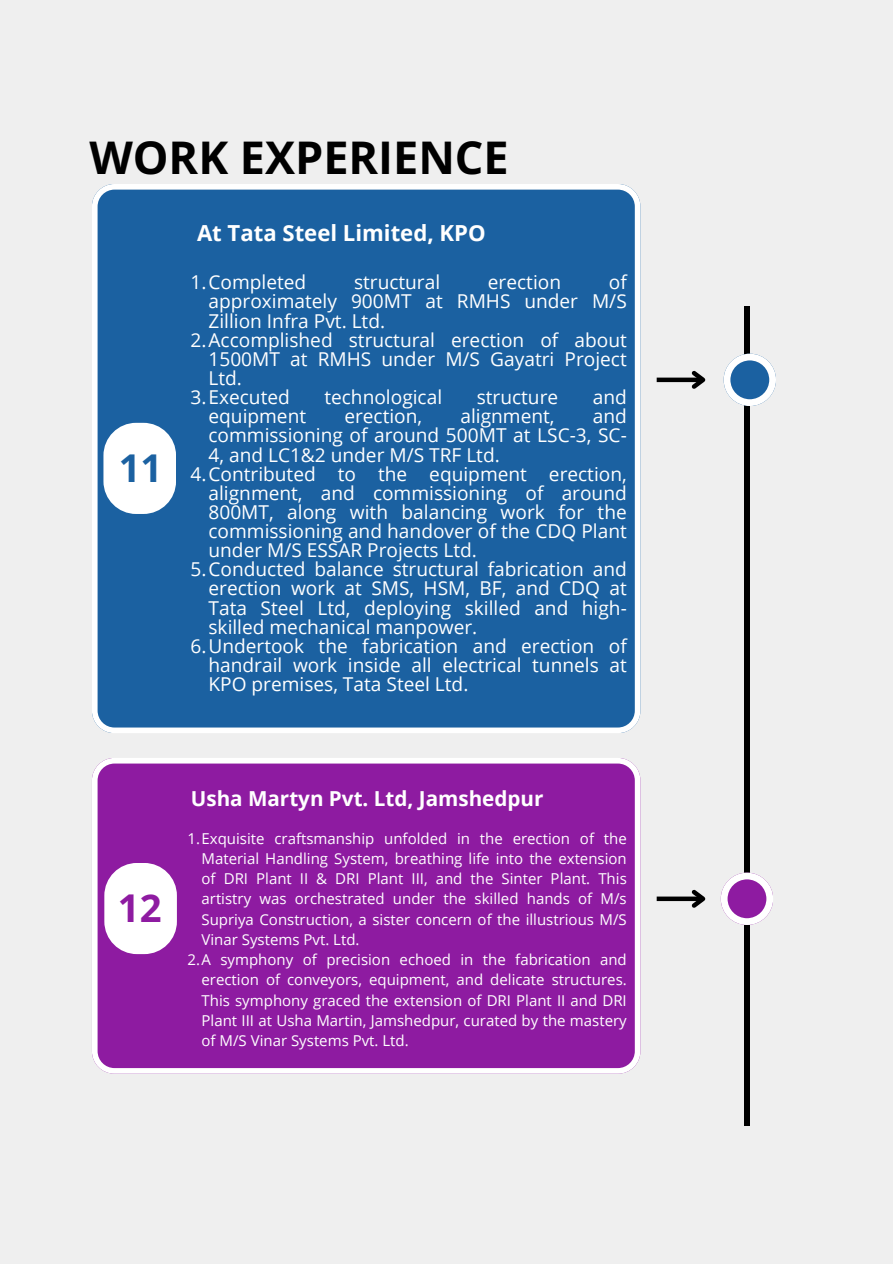
<style>
.page{position:relative;width:893px;height:1264px;background:#fff}
.page>*{position:absolute;margin:0;border:0;box-sizing:border-box;transform-origin:0 0}
.t1{font:700 45px "Open Sans";color:#000}
.t2{font:700 38.25px "Open Sans";color:#1b61a1}
.t3{font:700 38.25px "Open Sans";color:#8e1ba1}
.t4{font:700 22.2px "Open Sans";color:#fff}
.t5{font:700 20.7px "Open Sans";color:#fff}
.t6{font:19.05px "Open Sans";color:#fff}
.t7{font:15px "Open Sans";color:#fff}
</style>
<div class="page">
<div style="left:0;top:0;width:892px;height:1263px;background:#efefef"></div>
<div style="left:92px;top:184px;width:548px;height:549px;background:#1b61a1"></div>
<div style="left:103px;top:423px;width:73px;height:91px;background:#fff;border-radius:33px"></div>
<div style="left:92px;top:758px;width:548px;height:315px;background:#8e1ba1"></div>
<div style="left:104px;top:863px;width:73px;height:91px;background:#fff;border-radius:33px"></div>
<div style="left:744px;top:306px;width:5px;height:819px;background:#000"></div>
<svg style="left:723px;top:353px;width:53px;height:53px"></svg>
<svg style="left:720px;top:872px;width:53px;height:53px"></svg>
<div style="left:656px;top:377px;width:47px;height:5px;background:#000"></div>
<svg style="left:687px;top:370px;width:19px;height:19px"></svg>
<div style="left:656px;top:896px;width:47px;height:5px;background:#000"></div>
<svg style="left:687px;top:889px;width:19px;height:19px"></svg>
<h1 class="t1" style="left:89px;top:126px;width:421px">WORK EXPERIENCE</h1>
<h2 class="t2" style="left:119px;top:441px;width:45px">11</h2>
<p class="t4" style="left:197px;top:218px;width:290px">At Tata Steel Limited, KPO</p>
<p class="t6" style="left:191px;top:269px;width:117px">1.Completed</p>
<p class="t6" style="left:354px;top:269px;width:88px">structural</p>
<p class="t6" style="left:488px;top:269px;width:75px">erection</p>
<p class="t6" style="left:608px;top:269px;width:19px">of</p>
<p class="t6" style="left:208px;top:288px;width:420px">approximately 900MT at RMHS under M/S</p>
<p class="t6" style="left:208px;top:307px;width:178px">Zillion Infra Pvt. Ltd.</p>
<p class="t6" style="left:191px;top:326px;width:437px">2.Accomplished structural erection of about</p>
<p class="t6" style="left:208px;top:345px;width:420px">1500MT at RMHS under M/S Gayatri Project</p>
<p class="t6" style="left:208px;top:364px;width:35px">Ltd.</p>
<p class="t6" style="left:191px;top:384px;width:101px">3.Executed</p>
<p class="t6" style="left:324px;top:384px;width:119px">technological</p>
<p class="t6" style="left:476px;top:384px;width:83px">structure</p>
<p class="t6" style="left:592px;top:384px;width:36px">and</p>
<p class="t6" style="left:208px;top:403px;width:99px">equipment</p>
<p class="t6" style="left:344px;top:403px;width:79px">erection,</p>
<p class="t6" style="left:460px;top:403px;width:96px">alignment,</p>
<p class="t6" style="left:592px;top:403px;width:36px">and</p>
<p class="t6" style="left:208px;top:422px;width:420px">commissioning of around 500MT at LSC-3, SC-</p>
<p class="t6" style="left:208px;top:441px;width:293px">4, and LC1&amp;2 under M/S TRF Ltd.</p>
<p class="t6" style="left:191px;top:460px;width:437px">4.Contributed to the equipment erection,</p>
<p class="t6" style="left:208px;top:479px;width:420px">alignment, and commissioning of around</p>
<p class="t6" style="left:208px;top:498px;width:420px">800MT, along with balancing work for the</p>
<p class="t6" style="left:208px;top:517px;width:420px">commissioning and handover of the CDQ Plant</p>
<p class="t6" style="left:208px;top:537px;width:270px">under M/S ESSAR Projects Ltd.</p>
<p class="t6" style="left:191px;top:556px;width:437px">5.Conducted balance structural fabrication and</p>
<p class="t6" style="left:208px;top:575px;width:420px">erection work at SMS, HSM, BF, and CDQ at</p>
<p class="t6" style="left:208px;top:594px;width:420px">Tata Steel Ltd, deploying skilled and high-</p>
<p class="t6" style="left:208px;top:613px;width:270px">skilled mechanical manpower.</p>
<p class="t6" style="left:191px;top:632px;width:437px">6.Undertook the fabrication and erection of</p>
<p class="t6" style="left:208px;top:651px;width:420px">handrail work inside all electrical tunnels at</p>
<p class="t6" style="left:208px;top:670px;width:261px">KPO premises, Tata Steel Ltd.</p>
<h2 class="t3" style="left:118px;top:881px;width:45px">12</h2>
<p class="t5" style="left:191px;top:783px;width:354px">Usha Martyn Pvt. Ltd, Jamshedpur</p>
<p class="t7" style="left:187px;top:827px;width:441px">1.Exquisite craftsmanship unfolded in the erection of the</p>
<p class="t7" style="left:201px;top:847px;width:426px">Material Handling System, breathing life into the extension</p>
<p class="t7" style="left:201px;top:868px;width:427px">of DRI Plant II &amp; DRI Plant III, and the Sinter Plant. This</p>
<p class="t7" style="left:201px;top:888px;width:427px">artistry was orchestrated under the skilled hands of M/s</p>
<p class="t7" style="left:201px;top:908px;width:426px">Supriya Construction, a sister concern of the illustrious M/S</p>
<p class="t7" style="left:201px;top:928px;width:159px">Vinar Systems Pvt. Ltd.</p>
<p class="t7" style="left:187px;top:949px;width:441px">2.A symphony of precision echoed in the fabrication and</p>
<p class="t7" style="left:201px;top:969px;width:427px">erection of conveyors, equipment, and delicate structures.</p>
<p class="t7" style="left:201px;top:989px;width:427px">This symphony graced the extension of DRI Plant II and DRI</p>
<p class="t7" style="left:201px;top:1009px;width:427px">Plant III at Usha Martin, Jamshedpur, curated by the mastery</p>
<p class="t7" style="left:201px;top:1030px;width:209px">of M/S Vinar Systems Pvt. Ltd.</p>
</div>
